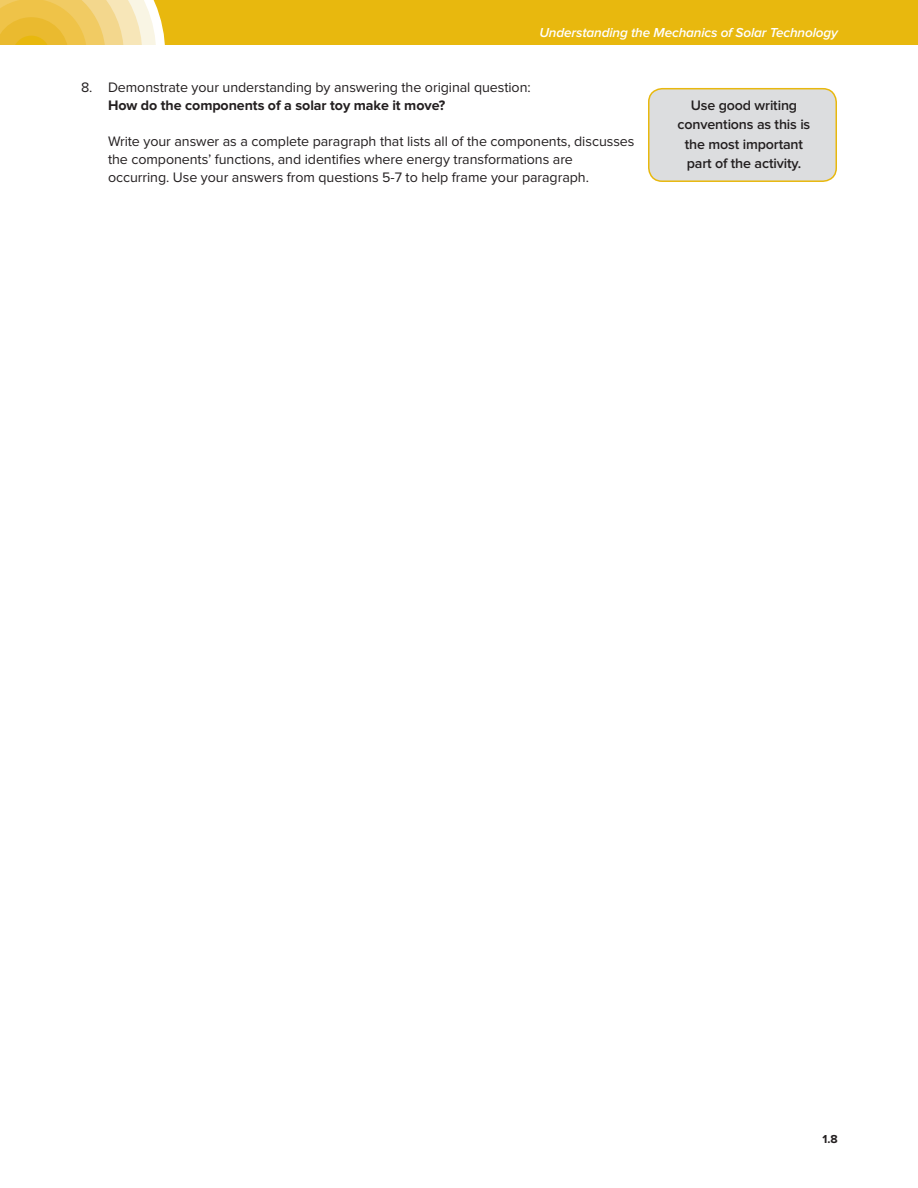
<style>
.page{position:relative;width:918px;height:1188px;background:#fff}
.page>*{position:absolute;margin:0;border:0;box-sizing:border-box;transform-origin:0 0}
.t1{font:14.25px/18px "Proxima Nova";letter-spacing:-.005em;color:#231f20}
.t2{font:600 14.25px/19.5px "Proxima Nova";letter-spacing:-.01em;color:#231f20;text-align:center}
.t3{font:700 14.25px "Proxima Nova";letter-spacing:-.005em;color:#231f20}
.t4{font:italic 600 13.5px "Proxima Nova";letter-spacing:-.01em;color:#fff}
.t5{font:700 12px "Proxima Nova";color:#231f20}
</style>
<div class="page">
<div style="left:0;top:0;width:918px;height:47px;background:#e8b80e"></div>
<svg style="left:0;top:0;width:165px;height:46px;background:#f1d278"></svg>
<div style="left:13px;top:36px;width:37px;height:37px;background:#e8b80e;border-radius:50%"></div>
<div style="left:0;top:46px;width:918px;height:138px;background:#fff"></div>
<div style="left:649px;top:89px;width:187px;height:92px;background:#dcdddf;border-radius:14px"></div>
<div style="left:648px;top:88px;width:189px;height:94px;border:2px solid #e8b80e;border-radius:14px"></div>
<p class="t4" style="left:539px;top:25px;width:300px">Understanding the Mechanics of Solar Technology</p>
<p class="t1" style="left:81px;top:79px;width:451px">8. Demonstrate your understanding by answering the original question:</p>
<p class="t3" style="left:108px;top:97px;width:339px">How do the components of a solar toy make it move?</p>
<p class="t1" style="left:108px;top:133px;width:528px">Write your answer as a complete paragraph that lists all of the components, discusses the components’ functions, and identifies where energy transformations are occurring. Use your answers from questions 5-7 to help frame your paragraph.</p>
<p class="t2" style="left:678px;top:96px;width:134px">Use good writing conventions as this is</p>
<p class="t2" style="left:685px;top:135px;width:120px">the most important</p>
<p class="t2" style="left:687px;top:154px;width:116px">part of the activity.</p>
<p class="t5" style="left:823px;top:1132px;width:17px">1.8</p>
</div>
